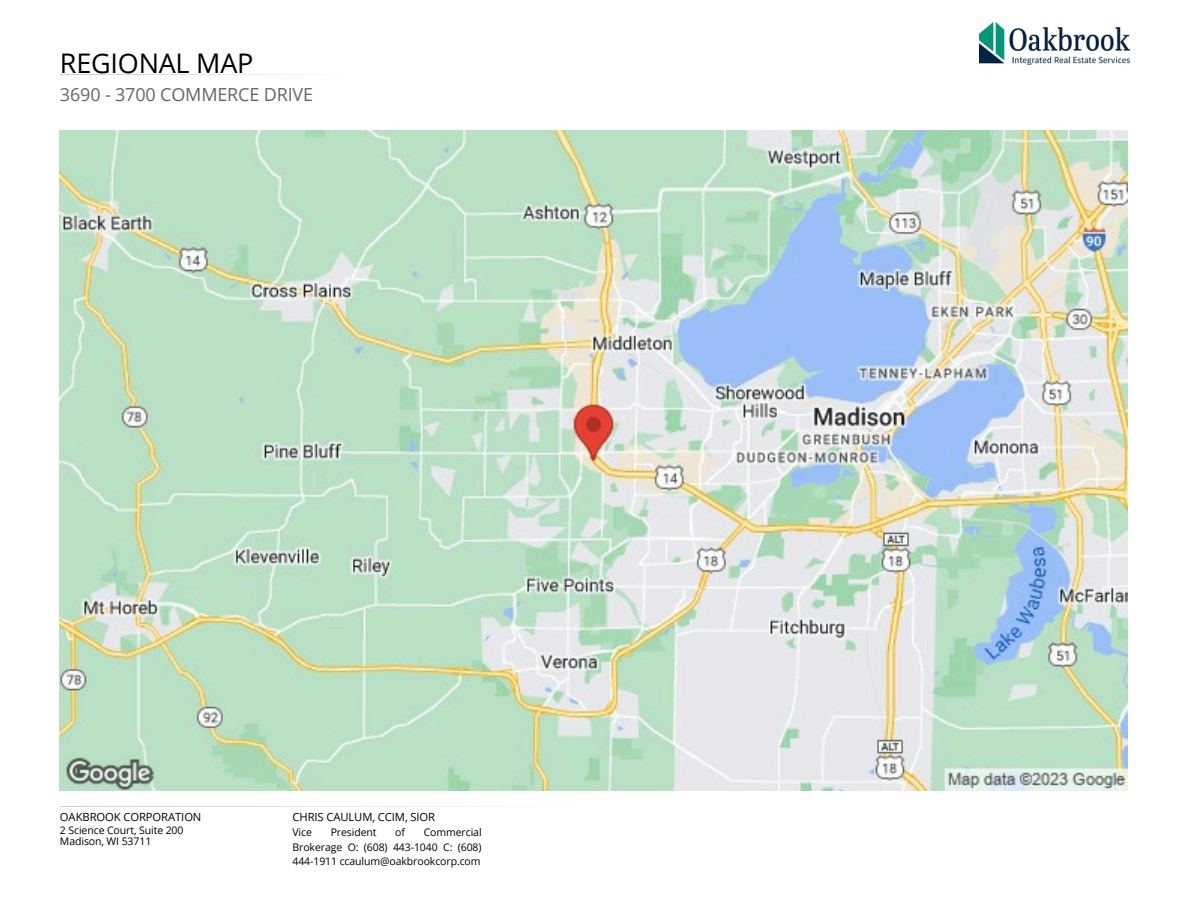
<style>
.page{position:relative;width:1188px;height:918px;background:#fff}
.page>*{position:absolute;margin:0;border:0;box-sizing:border-box;transform-origin:0 0}
.t1{font:27px "Open Sans";letter-spacing:-.01em;color:#000}
.t2{font:18px "Open Sans";letter-spacing:-.01em;color:#666}
.t3{font:11.25px "Open Sans";letter-spacing:-.01em;color:#000}
.t4{font:10.5px/14.7px "Open Sans";letter-spacing:-.01em;color:#000}
</style>
<div class="page">
<img style="left:980px;top:23px;width:149px;height:41px">
<img style="left:60px;top:130px;width:1068px;height:661px">
<p class="t1" style="left:60px;top:44px;width:195px">REGIONAL MAP</p>
<p class="t2" style="left:60px;top:82px;width:255px">3690 - 3700 COMMERCE DRIVE</p>
<p class="t3" style="left:60px;top:809px;width:143px">OAKBROOK CORPORATION</p>
<p class="t4" style="left:60px;top:824px;width:125px;line-height:11.2px">2 Science Court, Suite 200<br>Madison, WI 53711</p>
<p class="t3" style="left:292px;top:809px;width:144px">CHRIS CAULUM, CCIM, SIOR</p>
<p class="t4" style="left:292px;top:825px;width:21px">Vice</p>
<p class="t4" style="left:331px;top:825px;width:47px">President</p>
<p class="t4" style="left:395px;top:825px;width:11px">of</p>
<p class="t4" style="left:292px;top:825px;width:191px;text-align:justify;text-indent:131px">Commercial Brokerage O: (608) 443-1040 C: (608)<br>444-1911 ccaulum@oakbrookcorp.com</p>
</div>
